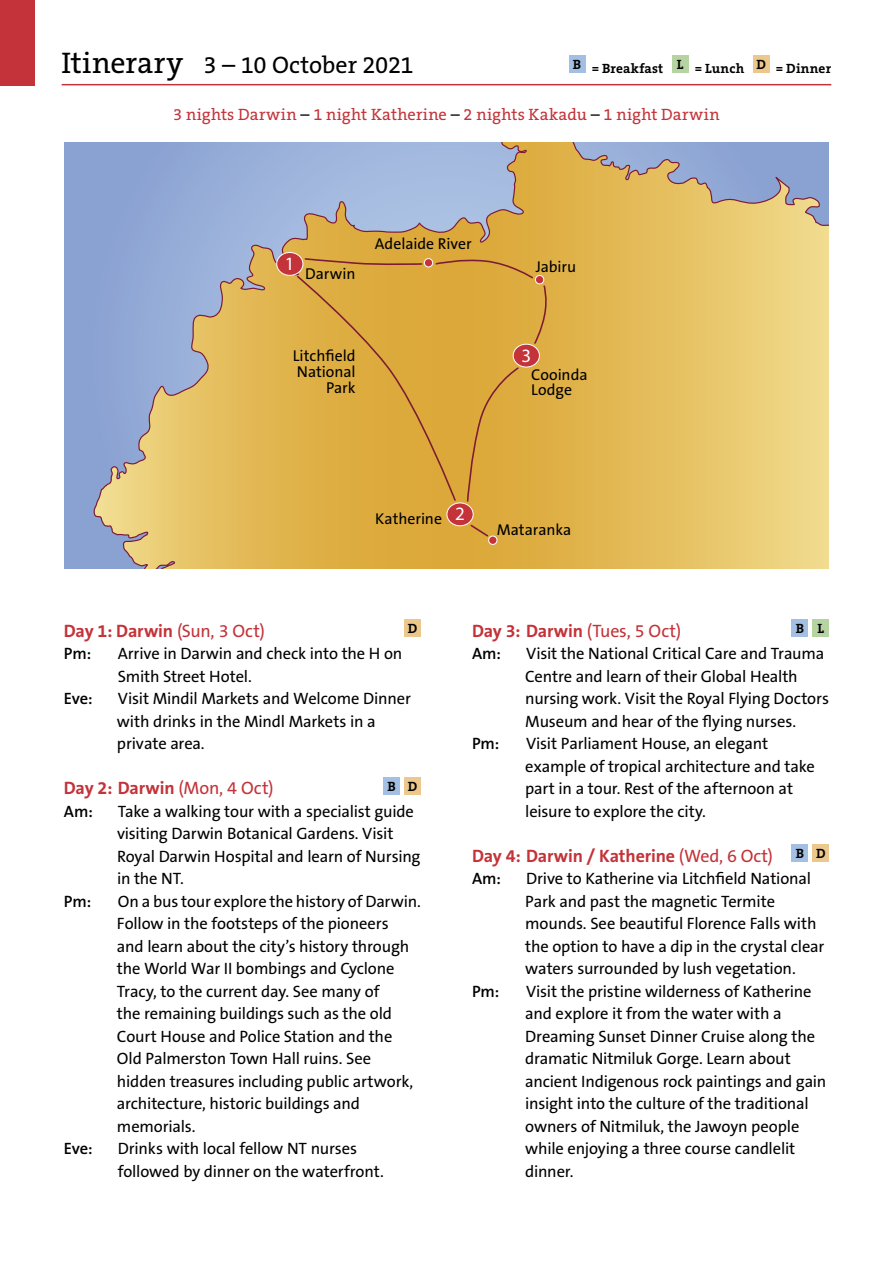
<style>
.page{position:relative;width:893px;height:1263px;background:#fff}
.page>*{position:absolute;margin:0;border:0;box-sizing:border-box;transform-origin:0 0}
.t1{font:24px "The Serif B5 Plain";letter-spacing:-.015em;color:#000}
.t2{font:18.9px "Myriad Pro";color:#fff}
.t3{font:700 18px "The Sans B7";letter-spacing:-.01em;color:#c33339}
.t4{font:16.5px/22.5px "The Sans B5 Plain";letter-spacing:-.01em;color:#000}
.t5{font:16.5px "The Serif B5 Plain";letter-spacing:.01em;color:#c33339}
.t6{font:600 16.5px "The Sans B6";letter-spacing:-.01em;color:#000}
.t7{font:15.75px/15.8px "The Sans B5 Plain";letter-spacing:-.005em;color:#000}
.t8{font:700 13.5px "The Serif B7";letter-spacing:.01em;color:#000}
.s1{font-size:30px}
.s2{color:#000}
.s3{font-family:"The Sans B5 Plain";font-weight:400}
</style>
<div class="page">
<div style="left:64px;top:142px;width:765px;height:427px;background:#8aa2d2"></div>
<svg style="left:93px;top:142px;width:736px;height:427px"></svg>
<div style="left:277px;top:252px;width:26px;height:23px;background:#c33339;border-radius:50%"></div>
<div style="left:276px;top:252px;width:27px;height:24px;border:1px solid #fff;border-radius:50%"></div>
<div style="left:447px;top:503px;width:26px;height:23px;background:#c33339;border-radius:50%"></div>
<div style="left:447px;top:503px;width:26px;height:23px;border:1px solid #fff;border-radius:50%"></div>
<div style="left:489px;top:536px;width:8px;height:8px;background:#c33339;border-radius:50%"></div>
<div style="left:488px;top:536px;width:9px;height:9px;border:1px solid #fff;border-radius:50%"></div>
<svg style="left:296px;top:257px;width:252px;height:246px;background:#dba83e"></svg>
<svg style="left:469px;top:523px;width:21px;height:15px"></svg>
<div style="left:513px;top:344px;width:26px;height:23px;background:#c33339;border-radius:50%"></div>
<div style="left:513px;top:344px;width:27px;height:23px;border:1px solid #fff;border-radius:50%"></div>
<div style="left:812px;top:619px;width:17px;height:18px;background:#b6d4a2"></div>
<div style="left:791px;top:619px;width:17px;height:18px;background:#a3c0e4"></div>
<div style="left:812px;top:844px;width:17px;height:18px;background:#edc88c"></div>
<div style="left:791px;top:844px;width:17px;height:18px;background:#a3c0e4"></div>
<hr style="left:62px;top:84px;width:769px;height:1px;background:#c33339">
<div style="left:672px;top:56px;width:16px;height:17px;background:#b6d4a2"></div>
<div style="left:569px;top:56px;width:16px;height:17px;background:#a3c0e4"></div>
<div style="left:753px;top:56px;width:16px;height:17px;background:#edc88c"></div>
<div style="left:0;top:0;width:34px;height:85px;background:#c33339"></div>
<div style="left:404px;top:619px;width:17px;height:18px;background:#edc88c"></div>
<div style="left:383px;top:777px;width:17px;height:17px;background:#a3c0e4"></div>
<div style="left:404px;top:777px;width:17px;height:17px;background:#edc88c"></div>
<h1 class="t1" style="left:62px;top:52px;width:354px"><span class="s1">Itinerary</span> 3 – 10 October 2021</h1>
<p class="t8" style="left:573px;top:61px;width:260px">B = Breakfast L = Lunch D = Dinner</p>
<p class="t5" style="left:173px;top:106px;width:548px">3 nights Darwin <span class="s2">–</span> 1 night Katherine <span class="s2">–</span> 2 nights Kakadu <span class="s2">–</span> 1 night Darwin</p>
<p class="t2" style="left:285px;top:252px;width:11px">1</p>
<p class="t7" style="left:305px;top:266px;width:52px">Darwin</p>
<p class="t7" style="left:375px;top:237px;width:98px">Adelaide River</p>
<p class="t7" style="left:293px;top:349px;width:64px;text-align:right">Litchfield<br>National<br>Park</p>
<p class="t7" style="left:536px;top:260px;width:42px">Jabiru</p>
<p class="t2" style="left:521px;top:344px;width:11px">3</p>
<p class="t7" style="left:531px;top:367px;width:58px">Cooinda<br>Lodge</p>
<p class="t7" style="left:375px;top:511px;width:68px">Katherine</p>
<p class="t2" style="left:455px;top:502px;width:11px">2</p>
<p class="t7" style="left:497px;top:522px;width:76px">Mataranka</p>
<p class="t3" style="left:64px;top:621px;width:203px">Day 1: Darwin <span class="s3">(Sun, 3 Oct)</span></p>
<p class="t6" style="left:64px;top:645px;width:29px">Pm:</p>
<p class="t4" style="left:118px;top:643px;width:286px">Arrive in Darwin and check into the H on<br>Smith Street Hotel.</p>
<p class="t6" style="left:64px;top:690px;width:30px">Eve:</p>
<p class="t4" style="left:117px;top:688px;width:295px">Visit Mindil Markets and Welcome Dinner with drinks in the Mindl Markets in a private area.</p>
<p class="t3" style="left:64px;top:779px;width:211px">Day 2: Darwin <span class="s3">(Mon, 4 Oct)</span></p>
<p class="t6" style="left:64px;top:803px;width:31px">Am:</p>
<p class="t4" style="left:117px;top:801px;width:305px">Take a walking tour with a specialist guide visiting Darwin Botanical Gardens. Visit Royal Darwin Hospital and learn of Nursing in the NT.</p>
<p class="t6" style="left:64px;top:893px;width:29px">Pm:</p>
<p class="t4" style="left:117px;top:891px;width:306px">On a bus tour explore the history of Darwin.<br>Follow in the footsteps of the pioneers<br>and learn about the city’s history through the World War II bombings and Cyclone Tracy, to the current day. See many of<br>the remaining buildings such as the old Court House and Police Station and the Old Palmerston Town Hall ruins. See hidden treasures including public artwork, architecture, historic buildings and memorials.</p>
<p class="t6" style="left:64px;top:1140px;width:30px">Eve:</p>
<p class="t4" style="left:118px;top:1138px;width:268px">Drinks with local fellow NT nurses followed by dinner on the waterfront.</p>
<p class="t8" style="left:408px;top:621px;width:11px">D</p>
<p class="t8" style="left:387px;top:779px;width:31px">B D</p>
<p class="t3" style="left:472px;top:621px;width:211px">Day 3: Darwin <span class="s3">(Tues, 5 Oct)</span></p>
<p class="t6" style="left:472px;top:645px;width:31px">Am:</p>
<p class="t4" style="left:525px;top:643px;width:305px">Visit the National Critical Care and Trauma Centre and learn of their Global Health nursing work. Visit the Royal Flying Doctors Museum and hear of the flying nurses.</p>
<p class="t6" style="left:472px;top:735px;width:29px">Pm:</p>
<p class="t4" style="left:525px;top:733px;width:291px">Visit Parliament House, an elegant example of tropical architecture and take part in a tour. Rest of the afternoon at leisure to explore the city.</p>
<p class="t3" style="left:472px;top:846px;width:302px">Day 4: Darwin / Katherine <span class="s3">(Wed, 6 Oct)</span></p>
<p class="t6" style="left:472px;top:870px;width:31px">Am:</p>
<p class="t4" style="left:525px;top:868px;width:301px">Drive to Katherine via Litchfield National Park and past the magnetic Termite mounds. See beautiful Florence Falls with the option to have a dip in the crystal clear waters surrounded by lush vegetation.</p>
<p class="t6" style="left:472px;top:983px;width:29px">Pm:</p>
<p class="t4" style="left:525px;top:981px;width:303px">Visit the pristine wilderness of Katherine and explore it from the water with a Dreaming Sunset Dinner Cruise along the dramatic Nitmiluk Gorge. Learn about ancient Indigenous rock paintings and gain insight into the culture of the traditional owners of Nitmiluk, the Jawoyn people while enjoying a three course candlelit dinner.</p>
<p class="t8" style="left:796px;top:621px;width:30px">B L</p>
<p class="t8" style="left:796px;top:846px;width:31px">B D</p>
</div>
